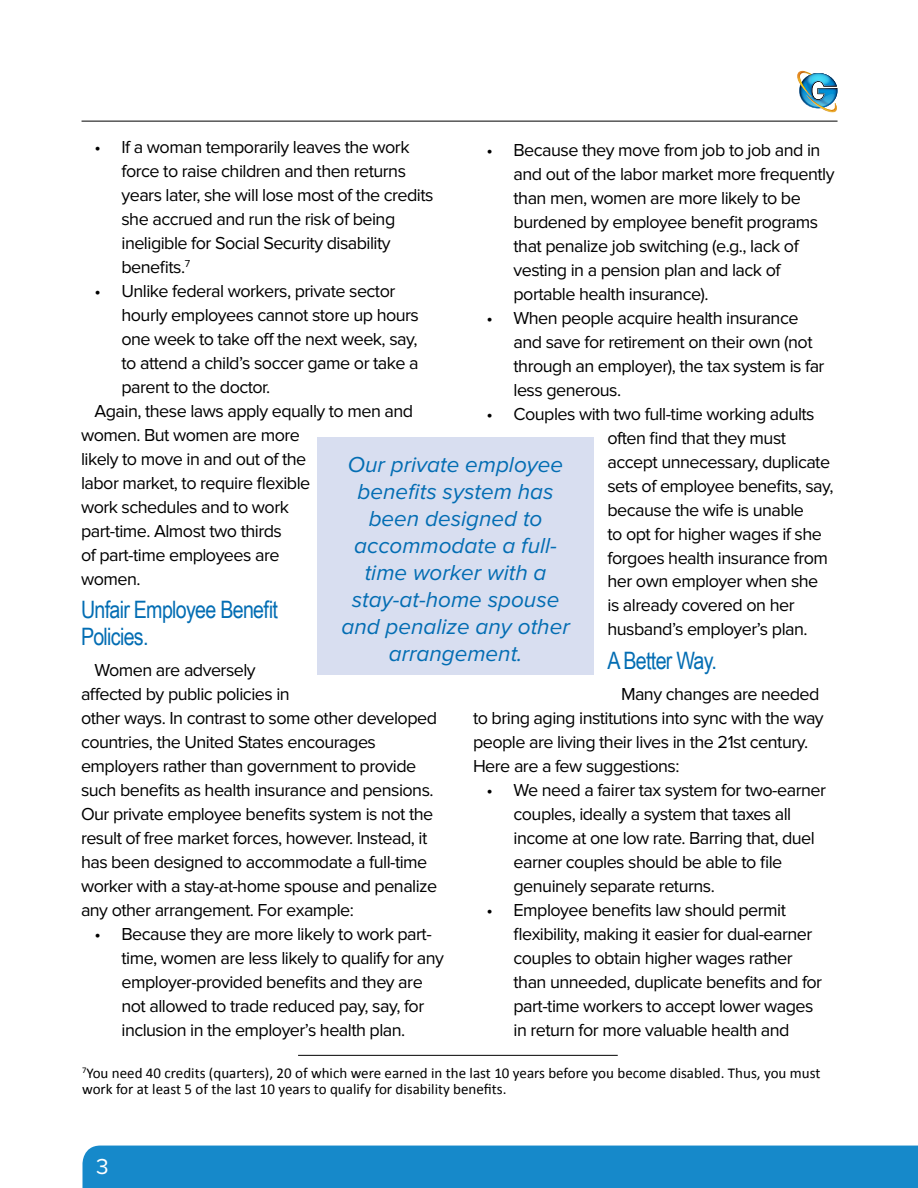
<style>
.page{position:relative;width:918px;height:1188px;background:#fff}
.page>*{position:absolute;margin:0;border:0;box-sizing:border-box;transform-origin:0 0}
.t1{font:24px/27px "Arial Narrow";letter-spacing:-.03em;color:#036db3}
.t2{font:italic 22.5px/27px "Proxima Nova";color:#036db3;text-align:center}
.t3{font:22.5px "Proxima Nova";color:#fff}
.t4{font:18px/24px "Proxima Nova";letter-spacing:-.03em;color:#000}
.t5{font:15px/16.2px "Calibri";color:#000}
</style>
<div class="page">
<div style="left:82px;top:1146px;width:836px;height:42px;background:#1689ca"></div>
<hr style="left:82px;top:121px;width:756px;height:1px;background:#000">
<svg style="left:797px;top:71px;width:41px;height:42px"></svg>
<div style="left:317px;top:437px;width:277px;height:238px;background:#d8def0"></div>
<hr style="left:298px;top:1055px;width:320px;height:1px;background:#000">
<p class="t4" style="left:122px;top:135px;width:314px;text-indent:-27px">• If a woman temporarily leaves the work force to raise children and then returns years later, she will lose most of the credits she accrued and run the risk of being ineligible for Social Security disability benefits.<sup>7</sup></p>
<p class="t4" style="left:94px;top:279px;width:302px">• Unlike federal workers, private sector</p>
<p class="t4" style="left:122px;top:303px;width:299px">hourly employees cannot store up hours</p>
<p class="t4" style="left:122px;top:327px;width:298px">one week to take off the next week, say,</p>
<p class="t4" style="left:122px;top:351px;width:299px">to attend a child’s soccer game or take a</p>
<p class="t4" style="left:122px;top:375px;width:150px">parent to the doctor.</p>
<p class="t4" style="left:94px;top:399px;width:320px">Again, these laws apply equally to men and</p>
<p class="t4" style="left:81px;top:423px;width:220px">women. But women are more</p>
<p class="t4" style="left:81px;top:447px;width:227px">likely to move in and out of the</p>
<p class="t4" style="left:81px;top:471px;width:231px">labor market, to require flexible</p>
<p class="t4" style="left:81px;top:495px;width:209px">work schedules and to work</p>
<p class="t4" style="left:81px;top:519px;width:202px">part-time. Almost two thirds</p>
<p class="t4" style="left:81px;top:543px;width:200px">of part-time employees are</p>
<p class="t4" style="left:81px;top:567px;width:61px">women.</p>
<h1 class="t1" style="left:81px;top:595px;width:199px">Unfair Employee Benefit<br>Policies.</h1>
<p class="t4" style="left:81px;top:658px;width:358px;text-indent:14px">Women are adversely<br>affected by public policies in<br>other ways. In contrast to some other developed countries, the United States encourages employers rather than government to provide such benefits as health insurance and pensions.<br>Our private employee benefits system is not the result of free market forces, however. Instead, it has been designed to accommodate a full-time worker with a stay-at-home spouse and penalize any other arrangement. For example:</p>
<p class="t4" style="left:122px;top:922px;width:324px;text-indent:-27px">• Because they are more likely to work part&shy;time, women are less likely to qualify for any employer-provided benefits and they are not allowed to trade reduced pay, say, for inclusion in the employer’s health plan.</p>
<p class="t4" style="left:514px;top:138px;width:323px;text-indent:-27px">• Because they move from job to job and in and out of the labor market more frequently than men, women are more likely to be burdened by employee benefit programs that penalize job switching (e.g., lack of vesting in a pension plan and lack of portable health insurance).</p>
<p class="t4" style="left:514px;top:306px;width:313px;text-indent:-27px">• When people acquire health insurance and save for retirement on their own (not through an employer), the tax system is far less generous.</p>
<p class="t4" style="left:608px;top:402px;width:228px;text-indent:-121px">• Couples with two full-time working adults often find that they must accept unnecessary, duplicate sets of employee benefits, say, because the wife is unable<br>to opt for higher wages if she forgoes health insurance from her own employer when she is already covered on her husband’s employer’s plan.</p>
<h1 class="t1" style="left:608px;top:647px;width:111px">A Better Way.</h1>
<p class="t4" style="left:473px;top:682px;width:352px;text-indent:148px">Many changes are needed to bring aging institutions into sync with the way people are living their lives in the 21st century.<br>Here are a few suggestions:</p>
<p class="t4" style="left:514px;top:778px;width:314px;text-indent:-27px">• We need a fairer tax system for two-earner couples, ideally a system that taxes all income at one low rate. Barring that, duel earner couples should be able to file genuinely separate returns.</p>
<p class="t4" style="left:514px;top:898px;width:310px;text-indent:-27px">• Employee benefits law should permit flexibility, making it easier for dual-earner couples to obtain higher wages rather than unneeded, duplicate benefits and for part-time workers to accept lower wages in return for more valuable health and</p>
<p class="t5" style="left:82px;top:1064px;width:740px"><sup>7</sup>You need 40 credits (quarters), 20 of which were earned in the last 10 years before you become disabled. Thus, you must work for at least 5 of the last 10 years to qualify for disability benefits.</p>
<p class="t2" style="left:341px;top:451px;width:230px">Our private employee benefits system has been designed to accommodate a full&shy;time worker with a stay-at-home spouse and penalize any other arrangement.</p>
<p class="t3" style="left:96px;top:1153px;width:14px">3</p>
</div>
